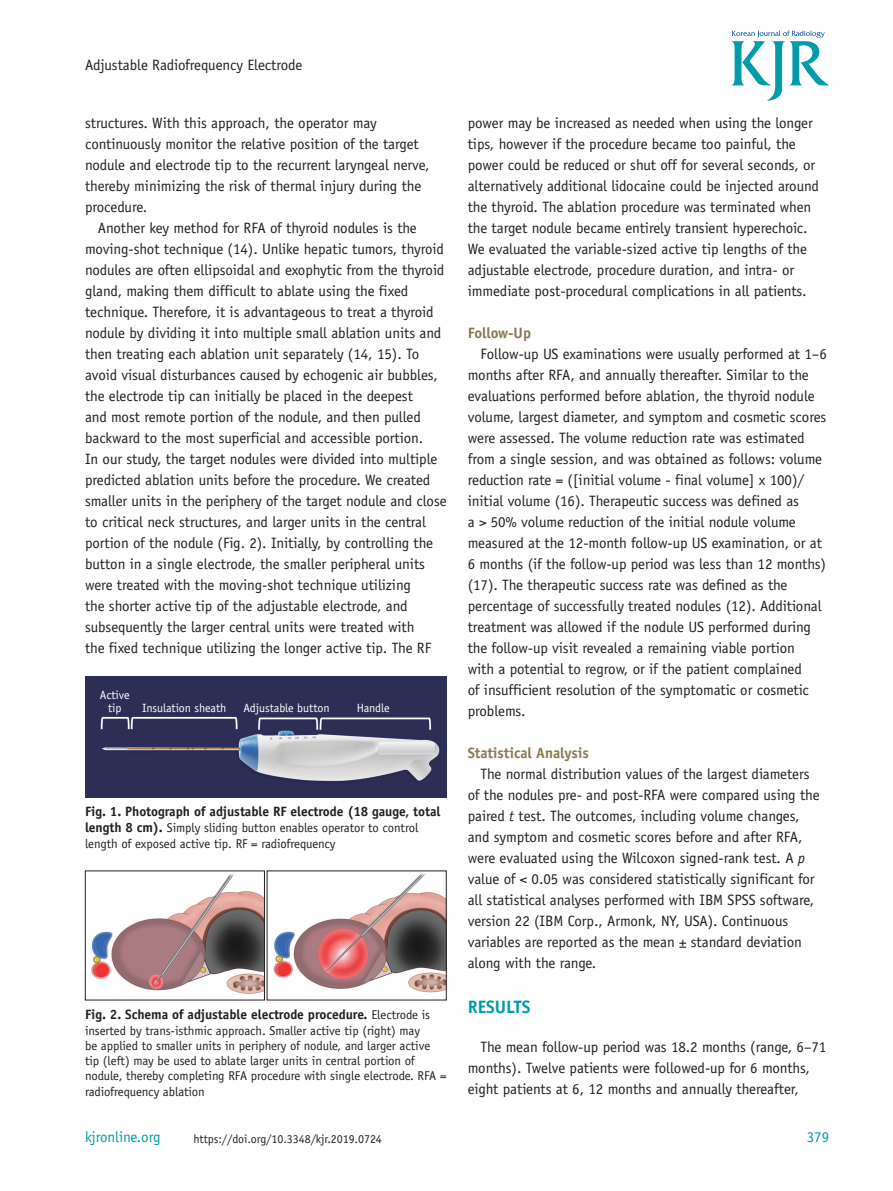
<style>
.page{position:relative;width:893px;height:1191px;background:#fff}
.page>*{position:absolute;margin:0;border:0;box-sizing:border-box;transform-origin:0 0}
.t1{font:700 18px "Officina Sans Std";letter-spacing:-.005em;color:#009caa}
.t2{font:15px/21px "Officina Sans Std";letter-spacing:-.005em;color:#231f20}
.t3{font:700 15px "Officina Sans Std";letter-spacing:-.005em;color:#887a51}
.t4{font:15px "Officina Sans Std";letter-spacing:-.005em;color:#009caa}
.t5{font:700 13.5px "Officina Sans Std";letter-spacing:-.005em;color:#231f20}
.t6{font:12.75px/15.3px "Officina Sans Std";letter-spacing:-.005em;color:#231f20}
.t7{font:12px/13.5px "Officina Sans Std";letter-spacing:-.005em;color:#fff;text-align:center}
.t8{font:12px "Officina Sans Std";letter-spacing:-.005em;color:#231f20}
.s1{font-weight:700;font-size:13.5px}
.s2{font-weight:400;font-size:12.75px}
.s3{font-style:italic}
</style>
<div class="page">
<svg style="left:732px;top:31px;width:97px;height:70px"></svg>
<img style="left:85px;top:676px;width:361px;height:121px">
<img style="left:91px;top:874px;width:172px;height:120px">
<div style="left:85px;top:870px;width:180px;height:130px;border:1px solid #231f20"></div>
<img style="left:273px;top:873px;width:171px;height:120px">
<p class="t2" style="left:85px;top:54px;width:219px">Adjustable Radiofrequency Electrode</p>
<p class="t2" style="left:85px;top:112px;width:346px">structures. With this approach, the operator may continuously monitor the relative position of the target nodule and electrode tip to the recurrent laryngeal nerve, thereby minimizing the risk of thermal injury during the procedure.</p>
<p class="t2" style="left:85px;top:217px;width:363px;text-indent:13px">Another key method for RFA of thyroid nodules is the moving-shot technique (14). Unlike hepatic tumors, thyroid nodules are often ellipsoidal and exophytic from the thyroid gland, making them difficult to ablate using the fixed technique. Therefore, it is advantageous to treat a thyroid nodule by dividing it into multiple small ablation units and then treating each ablation unit separately (14, 15). To avoid visual disturbances caused by echogenic air bubbles, the electrode tip can initially be placed in the deepest<br>and most remote portion of the nodule, and then pulled backward to the most superficial and accessible portion.<br>In our study, the target nodules were divided into multiple predicted ablation units before the procedure. We created smaller units in the periphery of the target nodule and close to critical neck structures, and larger units in the central portion of the nodule (Fig. 2). Initially, by controlling the button in a single electrode, the smaller peripheral units were treated with the moving-shot technique utilizing<br>the shorter active tip of the adjustable electrode, and subsequently the larger central units were treated with<br>the fixed technique utilizing the longer active tip. The RF</p>
<p class="t7" style="left:100px;top:687px;width:31px">Active tip</p>
<p class="t7" style="left:142px;top:701px;width:86px">Insulation sheath</p>
<p class="t7" style="left:243px;top:701px;width:88px">Adjustable button</p>
<p class="t7" style="left:357px;top:701px;width:35px">Handle</p>
<p class="t5" style="left:85px;top:803px;width:357px">Fig. 1. Photograph of adjustable RF electrode (18 gauge, total</p>
<p class="t6" style="left:85px;top:819px;width:335px;line-height:15.8px"><span class="s1">length 8 cm).</span> Simply sliding button enables operator to control length of exposed active tip. RF = radiofrequency</p>
<p class="t5" style="left:85px;top:1006px;width:347px">Fig. 2. Schema of adjustable electrode procedure. <span class="s2">Electrode is</span></p>
<p class="t6" style="left:85px;top:1022px;width:363px">inserted by trans-isthmic approach. Smaller active tip (right) may<br>be applied to smaller units in periphery of nodule, and larger active tip (left) may be used to ablate larger units in central portion of nodule, thereby completing RFA procedure with single electrode. RFA = radiofrequency ablation</p>
<p class="t4" style="left:85px;top:1128px;width:77px">kjronline.org</p>
<p class="t8" style="left:194px;top:1132px;width:190px">https://doi.org/10.3348/kjr.2019.0724</p>
<p class="t2" style="left:468px;top:112px;width:353px">power may be increased as needed when using the longer tips, however if the procedure became too painful, the power could be reduced or shut off for several seconds, or alternatively additional lidocaine could be injected around the thyroid. The ablation procedure was terminated when the target nodule became entirely transient hyperechoic.<br>We evaluated the variable-sized active tip lengths of the adjustable electrode, procedure duration, and intra- or immediate post-procedural complications in all patients.</p>
<p class="t3" style="left:468px;top:323px;width:65px">Follow-Up</p>
<p class="t2" style="left:468px;top:343px;width:361px;text-indent:13px">Follow-up US examinations were usually performed at 1–6 months after RFA, and annually thereafter. Similar to the evaluations performed before ablation, the thyroid nodule volume, largest diameter, and symptom and cosmetic scores were assessed. The volume reduction rate was estimated from a single session, and was obtained as follows: volume reduction rate = ([initial volume - final volume] x 100)/ initial volume (16). Therapeutic success was defined as<br>a &gt; 50% volume reduction of the initial nodule volume measured at the 12-month follow-up US examination, or at 6 months (if the follow-up period was less than 12 months) (17). The therapeutic success rate was defined as the percentage of successfully treated nodules (12). Additional treatment was allowed if the nodule US performed during the follow-up visit revealed a remaining viable portion<br>with a potential to regrow, or if the patient complained<br>of insufficient resolution of the symptomatic or cosmetic problems.</p>
<p class="t3" style="left:468px;top:743px;width:123px">Statistical Analysis</p>
<p class="t2" style="left:468px;top:763px;width:353px;text-indent:13px">The normal distribution values of the largest diameters of the nodules pre- and post-RFA were compared using the paired <span class="s3">t</span> test. The outcomes, including volume changes, and symptom and cosmetic scores before and after RFA, were evaluated using the Wilcoxon signed-rank test. A <span class="s3">p </span>value of &lt; 0.05 was considered statistically significant for all statistical analyses performed with IBM SPSS software, version 22 (IBM Corp., Armonk, NY, USA). Continuous variables are reported as the mean ± standard deviation along with the range.</p>
<p class="t1" style="left:468px;top:995px;width:64px">RESULTS</p>
<p class="t2" style="left:468px;top:1036px;width:360px;text-indent:13px">The mean follow-up period was 18.2 months (range, 6–71 months). Twelve patients were followed-up for 6 months, eight patients at 6, 12 months and annually thereafter,</p>
<p class="t4" style="left:807px;top:1128px;width:24px">379</p>
</div>
